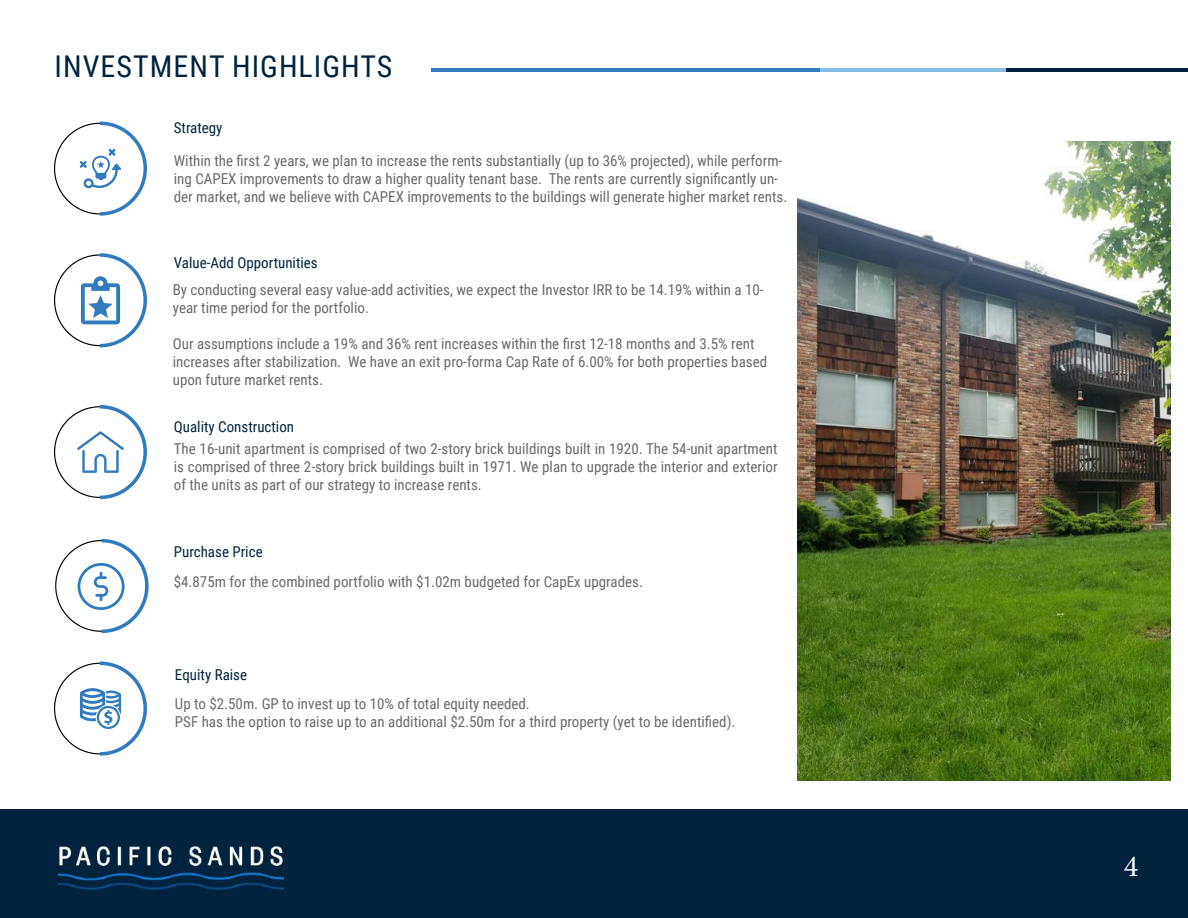
<style>
.page{position:relative;width:1188px;height:918px;background:#fff}
.page>*{position:absolute;margin:0;border:0;box-sizing:border-box;transform-origin:0 0}
.t1{font:30.45px "Minion Pro";color:#fff}
.t2{font:30px "Roboto Condensed";letter-spacing:.035em;color:#01233d}
.t3{font:15px/18px "Roboto Condensed";color:#6b6a69}
.t4{font:15px "Roboto Condensed";color:#04233d}
</style>
<div class="page">
<div style="left:0;top:810px;width:1188px;height:108px;background:#01233d"></div>
<img style="left:55px;top:841px;width:229px;height:49px">
<hr style="left:431px;top:69px;width:389px;height:3px;background:#327abe">
<hr style="left:820px;top:69px;width:186px;height:3px;background:#87bde6">
<hr style="left:1006px;top:69px;width:182px;height:3px;background:#01233d">
<svg style="left:80px;top:661px;width:67px;height:95px"></svg>
<svg style="left:81px;top:253px;width:66px;height:95px"></svg>
<svg style="left:80px;top:121px;width:67px;height:95px"></svg>
<img style="left:797px;top:141px;width:374px;height:640px">
<svg style="left:77px;top:405px;width:70px;height:95px"></svg>
<svg style="left:78px;top:538px;width:71px;height:96px"></svg>
<h2 class="t2" style="left:55px;top:46px;width:339px">INVESTMENT HIGHLIGHTS</h2>
<p class="t4" style="left:174px;top:117px;width:50px">Strategy</p>
<p class="t3" style="left:174px;top:151px;width:615px">Within the first 2 years, we plan to increase the rents substantially (up to 36% projected), while perform&shy;ing CAPEX improvements to draw a higher quality tenant base. The rents are currently significantly un&shy;der market, and we believe with CAPEX improvements to the buildings will generate higher market rents.</p>
<p class="t4" style="left:174px;top:252px;width:145px">Value-Add Opportunities</p>
<p class="t3" style="left:173px;top:281px;width:592px">By conducting several easy value-add activities, we expect the Investor IRR to be 14.19% within a 10- year time period for the portfolio.</p>
<p class="t3" style="left:173px;top:335px;width:596px">Our assumptions include a 19% and 36% rent increases within the first 12-18 months and 3.5% rent increases after stabilization. We have an exit pro-forma Cap Rate of 6.00% for both properties based upon future market rents.</p>
<p class="t4" style="left:174px;top:416px;width:122px">Quality Construction</p>
<p class="t3" style="left:174px;top:439px;width:605px;text-align:justify">The 16-unit apartment is comprised of two 2-story brick buildings built in 1920. The 54-unit apartment is comprised of three 2-story brick buildings built in 1971. We plan to upgrade the interior and exterior of the units as part of our strategy to increase rents.</p>
<p class="t4" style="left:174px;top:541px;width:90px">Purchase Price</p>
<p class="t3" style="left:174px;top:572px;width:471px">$4.875m for the combined portfolio with $1.02m budgeted for CapEx upgrades.</p>
<p class="t4" style="left:175px;top:664px;width:74px">Equity Raise</p>
<p class="t3" style="left:175px;top:694px;width:562px">Up to $2.50m. GP to invest up to 10% of total equity needed.<br>PSF has the option to raise up to an additional $2.50m for a third property (yet to be identified).</p>
<h1 class="t1" style="left:1124px;top:846px;width:16px">4</h1>
</div>
